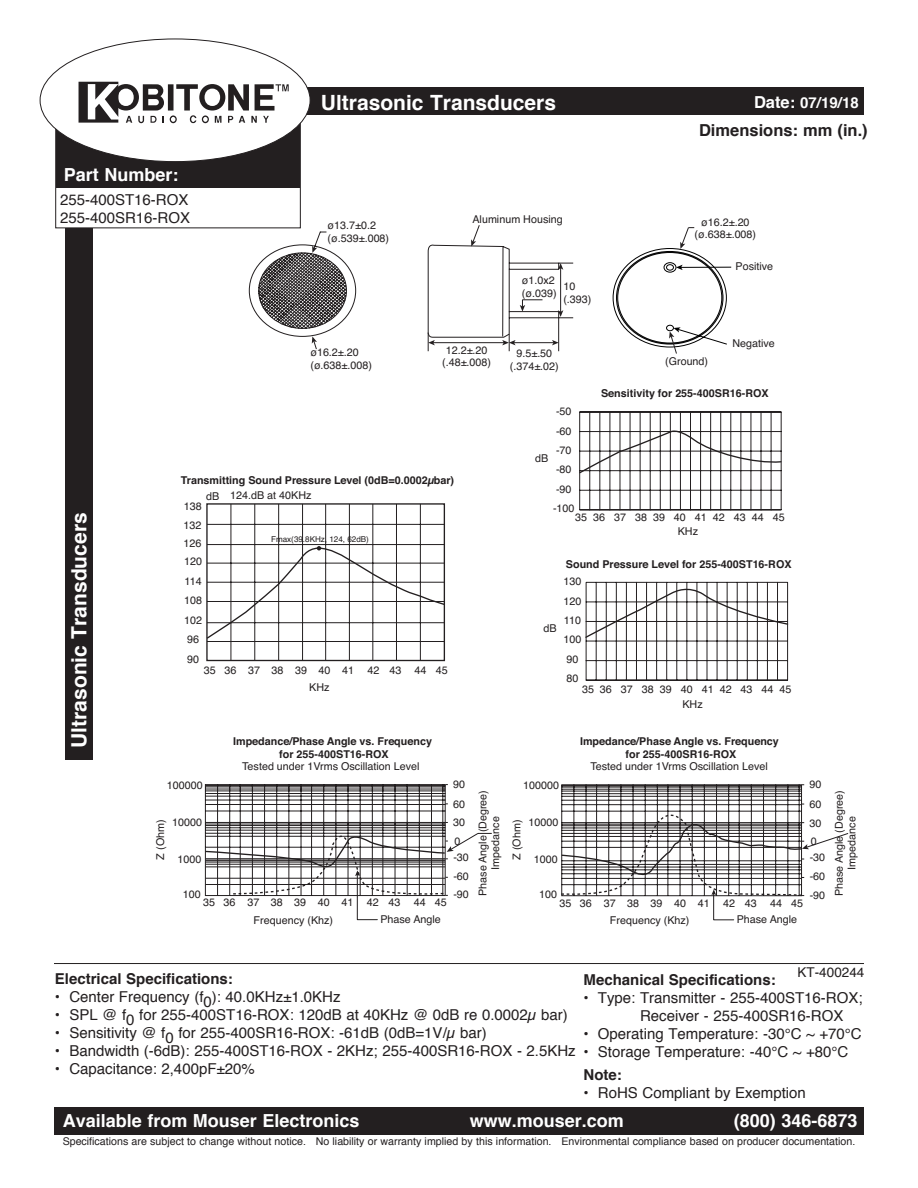
<style>
.page{position:relative;width:918px;height:1188px;background:#fff}
.page>*{position:absolute;margin:0;border:0;box-sizing:border-box;transform-origin:0 0}
.t1{font:700 21px "Helvetica";color:#fff}
.t2{font:700 18px "Helvetica";color:#fff}
.t3{font:700 16.5px "Helvetica";color:#231f20}
.t4{font:15px/18px "Helvetica";color:#231f20}
.t5{font:700 15px "Helvetica";color:#231f20}
.t6{font:700 15px "Helvetica";color:#fff}
.t7{font:13.5px "Helvetica";color:#231f20}
.t8{font:10.8px/19.5px "Helvetica";color:#231f20}
.t9{font:700 10.8px/12.9px "Helvetica";color:#231f20;text-align:center}
.t10{font:10.65px "Helvetica";color:#231f20}
.t11{font:8.1px "Helvetica";color:#231f20}
.s1{font-size:16.5px}
.s2{font-weight:700}
</style>
<div class="page">
<div style="left:65px;top:186px;width:28px;height:574px;background:#231f20"></div>
<div style="left:56px;top:77px;width:244px;height:151px;background:#fff"></div>
<div style="left:56px;top:123px;width:244px;height:65px;background:#231f20"></div>
<div style="left:55px;top:88px;width:809px;height:27px;background:#231f20"></div>
<div style="left:54px;top:1107px;width:810px;height:27px;background:#231f20"></div>
<div style="left:40px;top:39px;width:270px;height:123px;background:#fff;border-radius:50%"></div>
<div style="left:168px;top:84px;width:6px;height:27px;background:#231f20"></div>
<svg style="left:79px;top:82px;width:85px;height:41px"></svg>
<svg style="left:170px;top:84px;width:119px;height:39px"></svg>
<hr style="left:54px;top:963px;width:810px;height:1px;background:#231f20">
<hr style="left:681px;top:267px;width:50px;height:1px;background:#000">
<svg style="left:585px;top:582px;width:204px;height:99px"></svg>
<svg style="left:579px;top:411px;width:203px;height:99px"></svg>
<svg style="left:249px;top:224px;width:325px;height:127px"></svg>
<svg style="left:612px;top:227px;width:116px;height:127px"></svg>
<svg style="left:561px;top:784px;width:288px;height:137px"></svg>
<svg style="left:204px;top:784px;width:288px;height:136px"></svg>
<div style="left:206px;top:503px;width:239px;height:158px;border:1px solid #231f20"></div>
<hr style="left:231px;top:504px;width:1px;height:156px;background:#231f20">
<hr style="left:254px;top:504px;width:1px;height:156px;background:#231f20">
<hr style="left:278px;top:504px;width:1px;height:156px;background:#231f20">
<hr style="left:302px;top:504px;width:1px;height:156px;background:#231f20">
<hr style="left:325px;top:504px;width:1px;height:156px;background:#231f20">
<hr style="left:349px;top:504px;width:1px;height:156px;background:#231f20">
<hr style="left:372px;top:504px;width:1px;height:156px;background:#231f20">
<hr style="left:396px;top:504px;width:1px;height:156px;background:#231f20">
<hr style="left:420px;top:504px;width:1px;height:156px;background:#231f20">
<hr style="left:207px;top:524px;width:238px;height:1px;background:#231f20">
<hr style="left:207px;top:544px;width:238px;height:1px;background:#231f20">
<hr style="left:207px;top:641px;width:237px;height:1px;background:#231f20">
<svg style="left:206px;top:546px;width:239px;height:94px"></svg>
<h2 class="t2" style="left:64px;top:160px;width:116px">Part Number:</h2>
<h3 class="t4" style="left:60px;top:191px;width:132px">255-400ST16-ROX<br>255-400SR16-ROX</h3>
<h1 class="t1" style="left:321px;top:86px;width:237px">Ultrasonic Transducers</h1>
<h3 class="t6" style="left:754px;top:90px;width:106px"><span class="s1">Date:</span> 07/19/18</h3>
<h3 class="t3" style="left:699px;top:117px;width:170px">Dimensions: mm (in.)</h3>
<p class="t8" style="left:328px;top:219px;width:63px;line-height:12.9px">ø13.7±0.2 (ø.539±.008)</p>
<p class="t8" style="left:472px;top:210px;width:92px">Aluminum Housing</p>
<p class="t8" style="left:522px;top:274px;width:36px;line-height:12.9px">ø1.0x2 (ø.039)</p>
<p class="t8" style="left:563px;top:280px;width:30px;line-height:12.9px">10 (.393)</p>
<p class="t8" style="left:695px;top:216px;width:63px;line-height:12.1px;text-align:center">ø16.2±.20 (ø.638±.008)</p>
<p class="t8" style="left:736px;top:257px;width:39px">Positive</p>
<p class="t8" style="left:310px;top:347px;width:63px;line-height:12.9px">ø16.2±.20 (ø.638±.008)</p>
<p class="t8" style="left:442px;top:344px;width:51px;line-height:12.9px;text-align:center">12.2±.20 (.48±.008)</p>
<p class="t8" style="left:510px;top:347px;width:51px;line-height:12.9px;text-align:center">9.5±.50 (.374±.02)</p>
<p class="t8" style="left:665px;top:352px;width:45px">(Ground)</p>
<p class="t8" style="left:732px;top:334px;width:44px">Negative</p>
<p class="t9" style="left:601px;top:387px;width:169px">Sensitivity for 255-400SR16-ROX</p>
<h1 class="t1" style="left:62px;top:748px;width:237px;rotate:-90deg">Ultrasonic Transducers</h1>
<p class="t9" style="left:181px;top:473px;width:275px">Transmitting Sound Pressure Level (0dB=0.0002µbar)</p>
<p class="t8" style="left:230px;top:486px;width:83px">124.dB at 40KHz</p>
<p class="t8" style="left:206px;top:486px;width:15px">dB</p>
<p class="t8" style="left:184px;top:497px;width:20px;line-height:18.5px;text-align:justify">138<br>132<br>126</p>
<p class="t8" style="left:184px;top:552px;width:19px">120<br>114<br>108<br>102<br>96<br>90</p>
<p class="t11" style="left:271px;top:533px;width:99px">Fmax(39.8KHz, 124, 62dB)</p>
<p class="t8" style="left:204px;top:661px;width:245px">35 36 37 38 39 40 41 42 43 44 45</p>
<p class="t8" style="left:309px;top:678px;width:22px">KHz</p>
<p class="t8" style="left:553px;top:402px;width:23px">-50 -60 -70 -80 -90 -100</p>
<p class="t8" style="left:535px;top:449px;width:15px">dB</p>
<p class="t8" style="left:678px;top:510px;width:108px;line-height:14.1px;text-indent:-103px">35 36 37 38 39 40 41 42 43 44 45<br>KHz</p>
<p class="t8" style="left:544px;top:619px;width:15px">dB</p>
<p class="t9" style="left:566px;top:558px;width:227px">Sound Pressure Level for 255-400ST16-ROX</p>
<p class="t8" style="left:563px;top:572px;width:19px">130<br>120<br>110<br>100<br>90<br>80</p>
<p class="t8" style="left:682px;top:682px;width:111px;line-height:15px;text-indent:-100px">35 36 37 38 39 40 41 42 43 44 45<br>KHz</p>
<p class="t9" style="left:233px;top:735px;width:200px">Impedance/Phase Angle vs. Frequency for 255-400ST16-ROX</p>
<p class="t9" style="left:580px;top:735px;width:200px">Impedance/Phase Angle vs. Frequency for 255-400SR16-ROX</p>
<p class="t8" style="left:242px;top:757px;width:179px">Tested under 1Vrms Oscillation Level</p>
<p class="t8" style="left:591px;top:757px;width:179px">Tested under 1Vrms Oscillation Level</p>
<p class="t8" style="left:167px;top:775px;width:37px">100000</p>
<p class="t8" style="left:172px;top:813px;width:31px">10000</p>
<p class="t8" style="left:177px;top:849px;width:25px">1000</p>
<p class="t8" style="left:183px;top:885px;width:19px">100</p>
<p class="t8" style="left:151px;top:860px;width:42px;rotate:-90deg">Z (Ohm)</p>
<p class="t8" style="left:254px;top:894px;width:81px;line-height:17.7px;text-indent:-50px">35 36 37 38 39 40<br>Frequency (Khz)</p>
<p class="t8" style="left:453px;top:775px;width:13px">90<br>60</p>
<p class="t8" style="left:453px;top:814px;width:13px;line-height:18.6px">30<br>0</p>
<p class="t8" style="left:453px;top:849px;width:17px;line-height:18.6px;text-align:justify">-30 -60 -90</p>
<p class="t8" style="left:341px;top:893px;width:107px">41 42 43 44 45</p>
<p class="t8" style="left:380px;top:910px;width:62px">Phase Angle</p>
<p class="t8" style="left:476px;top:896px;width:107px;line-height:12.9px;text-align:center;rotate:-90deg">Phase Angle (Degree)<br>Impedance</p>
<p class="t8" style="left:523px;top:776px;width:37px">100000</p>
<p class="t8" style="left:528px;top:813px;width:31px">10000</p>
<p class="t8" style="left:534px;top:850px;width:25px">1000</p>
<p class="t8" style="left:539px;top:885px;width:19px">100</p>
<p class="t8" style="left:507px;top:860px;width:42px;rotate:-90deg">Z (Ohm)</p>
<p class="t8" style="left:610px;top:894px;width:81px;line-height:17.7px;text-indent:-50px">35 36 37 38 39 40<br>Frequency (Khz)</p>
<p class="t8" style="left:809px;top:775px;width:13px">90<br>60</p>
<p class="t8" style="left:809px;top:814px;width:13px;line-height:18.6px">30<br>0</p>
<p class="t8" style="left:810px;top:849px;width:17px;line-height:18.6px;text-align:justify">-30 -60 -90</p>
<p class="t8" style="left:698px;top:893px;width:107px">41 42 43 44 45</p>
<p class="t8" style="left:737px;top:910px;width:62px">Phase Angle</p>
<p class="t8" style="left:833px;top:896px;width:107px;line-height:12.9px;text-align:center;rotate:-90deg">Phase Angle (Degree)<br>Impedance</p>
<p class="t7" style="left:798px;top:962px;width:68px">KT-400244</p>
<h3 class="t5" style="left:55px;top:967px;width:179px">Electrical Specifications:</h3>
<h3 class="t4" style="left:55px;top:988px;width:287px"><span class="s2">•</span> Center Frequency (f0): 40.0KHz±1.0KHz</h3>
<h3 class="t4" style="left:55px;top:1006px;width:514px"><span class="s2">•</span> SPL @ f0 for 255-400ST16-ROX: 120dB at 40KHz @ 0dB re 0.0002µ bar)</h3>
<h3 class="t4" style="left:55px;top:1024px;width:433px"><span class="s2">•</span> Sensitivity @ f0 for 255-400SR16-ROX: -61dB (0dB=1V/µ bar)</h3>
<h3 class="t4" style="left:55px;top:1042px;width:522px"><span class="s2">•</span> Bandwidth (-6dB): 255-400ST16-ROX - 2KHz; 255-400SR16-ROX - 2.5KHz</h3>
<h3 class="t4" style="left:55px;top:1060px;width:201px"><span class="s2">•</span> Capacitance: 2,400pF±20%</h3>
<h3 class="t5" style="left:584px;top:967px;width:194px">Mechanical Specifications:</h3>
<h3 class="t4" style="left:640px;top:989px;width:224px;text-indent:-57px"><span class="s2">•</span> Type: Transmitter - 255-400ST16-ROX;<br>Receiver - 255-400SR16-ROX</h3>
<h3 class="t4" style="left:584px;top:1025px;width:280px"><span class="s2">•</span> Operating Temperature: -30°C ~ +70°C</h3>
<h3 class="t4" style="left:584px;top:1040px;width:266px;line-height:23.4px"><span class="s2">•</span> Storage Temperature: -40°C ~ +80°C<br><span class="s2">Note:</span></h3>
<h3 class="t4" style="left:584px;top:1084px;width:224px"><span class="s2">•</span> RoHS Compliant by Exemption</h3>
<p class="t10" style="left:63px;top:1133px;width:794px">Specifications are subject to change without notice. No liability or warranty implied by this information. Environmental compliance based on producer documentation.</p>
<h2 class="t2" style="left:63px;top:1107px;width:298px">Available from Mouser Electronics</h2>
<h2 class="t2" style="left:470px;top:1107px;width:156px">www.mouser.com</h2>
<h2 class="t2" style="left:734px;top:1107px;width:125px">(800) 346-6873</h2>
</div>
